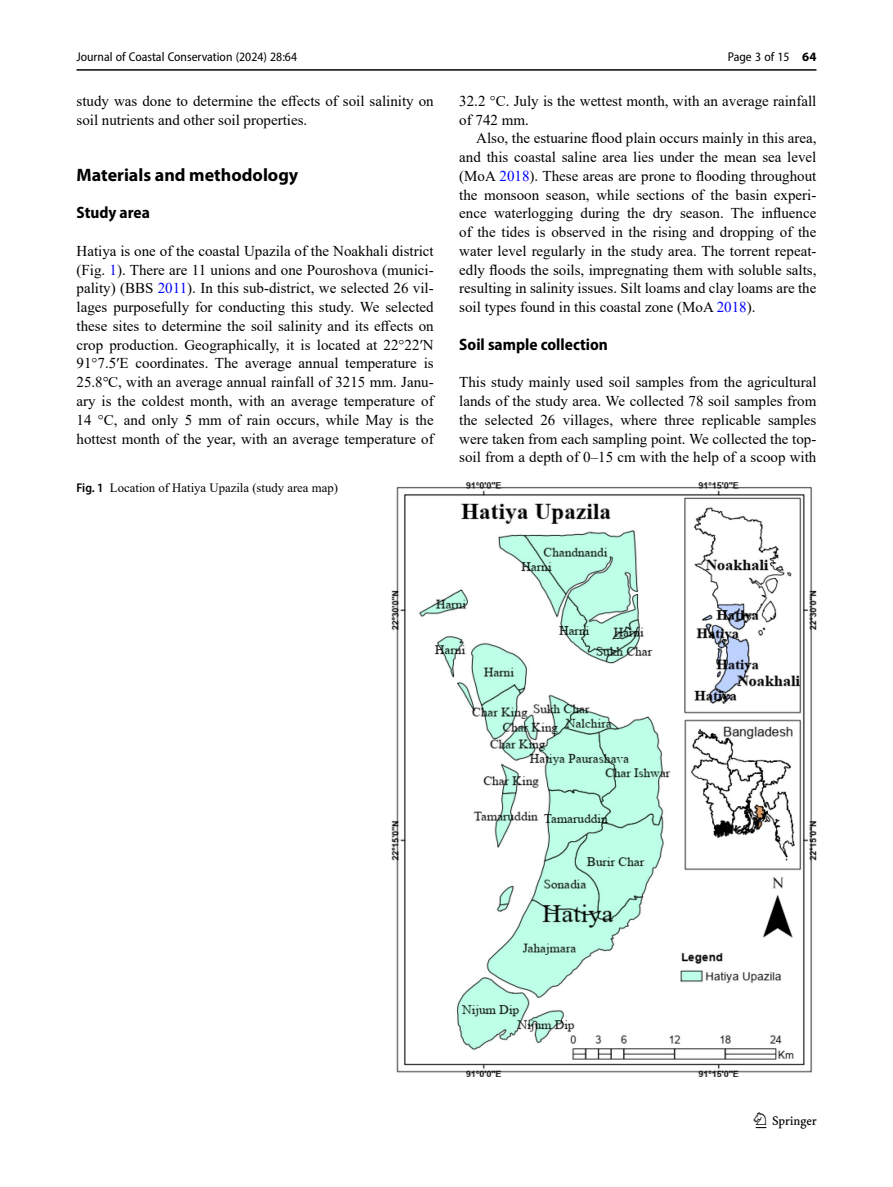
<style>
.page{position:relative;width:893px;height:1187px;background:#fff}
.page>*{position:absolute;margin:0;border:0;box-sizing:border-box;transform-origin:0 0}
.t1{font:22.5px "Springnew";color:#000}
.Head_1{font:700 18px "Myriad Pro";color:#000}
.Head_2{font:700 semi-condensed 16.5px "Myriad Pro";color:#000}
.Head_2_After_1{font:700 semi-condensed 16.5px "Myriad Pro";color:#000}
.Body_Text{font:15px/18.8px "Times New Roman";color:#000;text-align:justify}
.Body_Text_Indent{font:15px/18.8px "Times New Roman";color:#000}
.t2{font:semi-condensed 12.75px "Myriad Pro";color:#000}
.Figure_Caption_Side{font:12.75px "Times New Roman";color:#000}
.s1{color:#00f}
.s2{font-family:"Myriad Pro";font-weight:600;font-stretch:semi-condensed}
.s3{font-weight:700;font-stretch:normal}
</style>
<div class="page">
<hr style="left:77px;top:69px;width:739px;height:2px;background:#000">
<img style="left:391px;top:482px;width:425px;height:594px">
<p class="t2" style="left:77px;top:49px;width:222px">Journal of Coastal Conservation (2024) 28:64</p>
<p class="Body_Text_Indent" style="left:77px;top:91px;width:359px">study was done to determine the effects of soil salinity on soil nutrients and other soil properties.</p>
<p class="Head_1" style="left:77px;top:163px;width:223px">Materials and methodology</p>
<p class="Head_2_After_1" style="left:77px;top:202px;width:75px">Study area</p>
<p class="Body_Text" style="left:77px;top:241px;width:359px">Hatiya is one of the coastal Upazila of the Noakhali district (Fig. <span class="s1">1</span>). There are 11 unions and one Pouroshova (munici&shy;pality) (BBS <span class="s1">2011</span>). In this sub-district, we selected 26 vil&shy;lages purposefully for conducting this study. We selected these sites to determine the soil salinity and its effects on crop production. Geographically, it is located at 22°22′N 91°7.5′E coordinates. The average annual temperature is 25.8℃, with an average annual rainfall of 3215 mm. Janu&shy;ary is the coldest month, with an average temperature of 14 °C, and only 5 mm of rain occurs, while May is the hottest month of the year, with an average temperature of</p>
<p class="Figure_Caption_Side" style="left:77px;top:479px;width:263px"><span class="s2">Fig. 1</span> Location of Hatiya Upazila (study area map)</p>
<p class="t2" style="left:728px;top:49px;width:90px">Page 3 of 15 <span class="s3">64</span></p>
<p class="Body_Text" style="left:459px;top:91px;width:359px">32.2 °C. July is the wettest month, with an average rainfall of 742 mm.</p>
<p class="Body_Text_Indent" style="left:459px;top:128px;width:359px;text-align:justify;text-indent:17px">Also, the estuarine flood plain occurs mainly in this area, and this coastal saline area lies under the mean sea level (MoA <span class="s1">2018</span>). These areas are prone to flooding throughout the monsoon season, while sections of the basin experi&shy;ence waterlogging during the dry season. The influence of the tides is observed in the rising and dropping of the water level regularly in the study area. The torrent repeat&shy;edly floods the soils, impregnating them with soluble salts, resulting in salinity issues. Silt loams and clay loams are the soil types found in this coastal zone (MoA <span class="s1">2018</span>).</p>
<p class="Head_2" style="left:459px;top:333px;width:150px">Soil sample collection</p>
<p class="Body_Text" style="left:459px;top:372px;width:359px">This study mainly used soil samples from the agricultural lands of the study area. We collected 78 soil samples from the selected 26 villages, where three replicable samples were taken from each sampling point. We collected the top&shy;soil from a depth of 0–15 cm with the help of a scoop with</p>
<h1 class="t1" style="left:756px;top:1107px;width:63px">1 3</h1>
</div>
